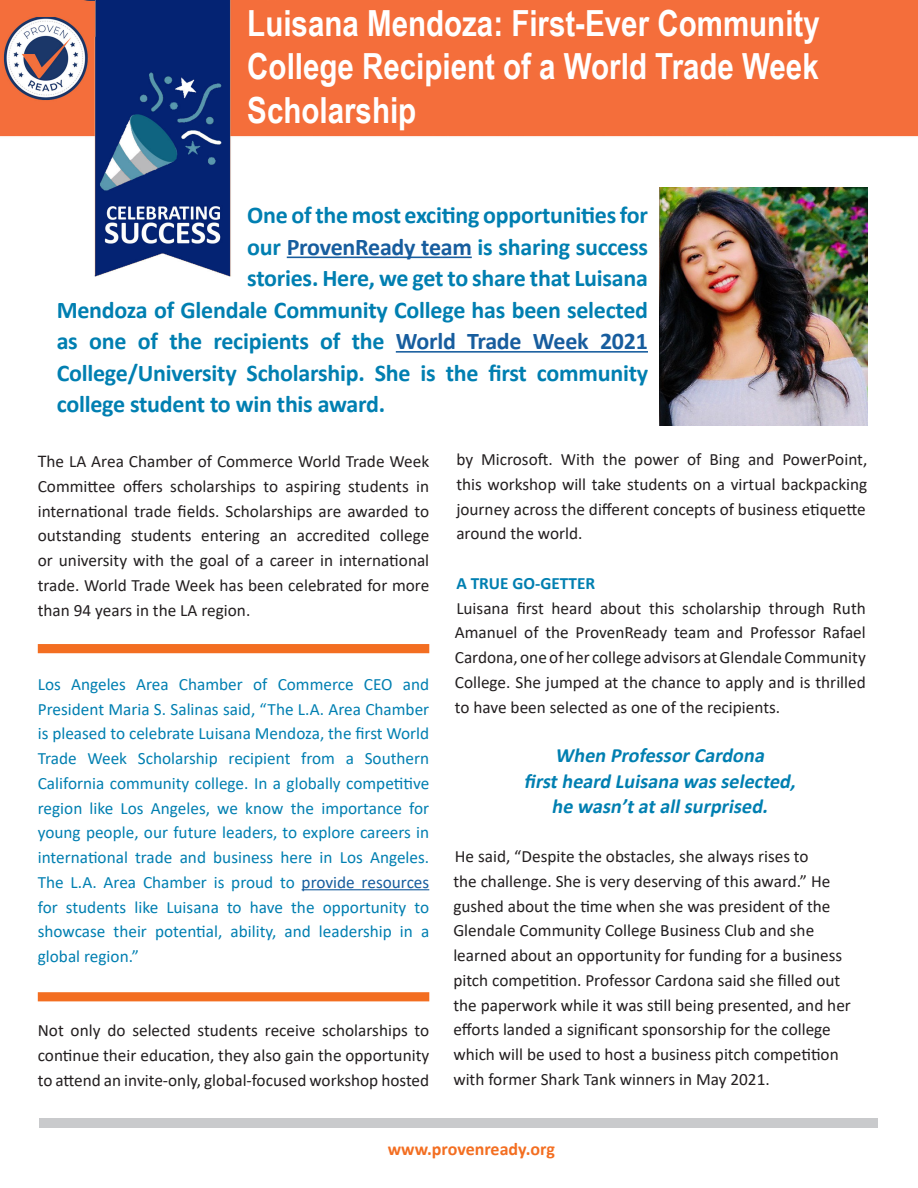
<style>
.page{position:relative;width:918px;height:1188px;background:#fff}
.page>*{position:absolute;margin:0;border:0;box-sizing:border-box;transform-origin:0 0}
.t1{font:700 36px/43.2px "Arial Narrow";color:#fff;text-align:justify}
.t2{font:700 24px "Calibri";letter-spacing:-.01em;color:#007fb1}
.t3{font:italic 700 20.25px "Calibri";color:#007fb1}
.t4{font:700 18px "Calibri";color:#f36e21}
.t5{font:17.25px/24.8px "Calibri";color:#231f20;text-align:justify}
.t6{font:17.25px/24.8px "Calibri";color:#007fb1;text-align:justify}
.t7{font:700 17.25px "Calibri";color:#007fb1}
.s1{color:#175d9e}
.s2{font-size:18px}
</style>
<div class="page">
<img style="left:0;top:0;width:918px;height:305px">
<hr style="left:287px;top:257px;width:185px;height:1px;background:#175d9e">
<hr style="left:396px;top:351px;width:252px;height:2px;background:#175d9e">
<hr style="left:302px;top:889px;width:127px;height:1px;background:#175d9e">
<img style="left:660px;top:187px;width:208px;height:239px">
<div style="left:38px;top:644px;width:391px;height:9px;background:#f36e21"></div>
<div style="left:38px;top:992px;width:391px;height:9px;background:#f36e21;border:2px solid #f36e21"></div>
<div style="left:39px;top:1118px;width:839px;height:10px;background:#c9cacc"></div>
<p class="t1" style="left:247px;top:0;width:574px">Luisana Mendoza: First-Ever Community College Recipient of a World Trade Week Scholarship</p>
<p class="t2" style="left:247px;top:198px;width:402px">One of the most exciting opportunities for</p>
<p class="t2" style="left:247px;top:230px;width:402px">our <span class="s1">ProvenReady team</span> is sharing success</p>
<p class="t2" style="left:247px;top:261px;width:402px">stories. Here, we get to share that Luisana</p>
<p class="t2" style="left:57px;top:293px;width:593px">Mendoza of Glendale Community College has been selected</p>
<p class="t2" style="left:57px;top:324px;width:593px">as one of the recipients of the <span class="s1">World Trade Week 2021</span></p>
<p class="t2" style="left:57px;top:356px;width:593px">College/University Scholarship. She is the first community</p>
<p class="t2" style="left:57px;top:387px;width:330px">college student to win this award.</p>
<p class="t5" style="left:38px;top:449px;width:393px"><span class="s2">T</span>he LA Area Chamber of Commerce World Trade Week Committee offers scholarships to aspiring students in international trade fields. Scholarships are awarded to outstanding students entering an accredited college or university with the goal of a career in international trade. World Trade Week has been celebrated for more than 94 years in the LA region.</p>
<p class="t5" style="left:456px;top:447px;width:413px">by Microsoft. With the power of Bing and PowerPoint, this workshop will take students on a virtual backpacking journey across the different concepts of business etiquette around the world.</p>
<p class="t7" style="left:456px;top:571px;width:140px">A TRUE GO-GETTER</p>
<p class="t5" style="left:455px;top:595px;width:413px">Luisana first heard about this scholarship through Ruth Amanuel of the ProvenReady team and Professor Rafael Cardona, one of her college advisors at Glendale Community College. She jumped at the chance to apply and is thrilled to have been selected as one of the recipients.</p>
<p class="t3" style="left:555px;top:741px;width:215px">When ProfessorCardona</p>
<p class="t3" style="left:524px;top:767px;width:278px">firstheard Luisana wasselected,</p>
<p class="t3" style="left:552px;top:792px;width:222px">he wasn’tatallsurprised.</p>
<p class="t5" style="left:453px;top:844px;width:399px;text-align:left">He said, “Despite the obstacles, she always rises to<br>the challenge. She is very deserving of this award.” He gushed about the time when she was president of the Glendale Community College Business Club and she learned about an opportunity for funding for a business pitch competition. Professor Cardona said she filled out the paperwork while it was still being presented, and her efforts landed a significant sponsorship for the college which will be used to host a business pitch competition with former Shark Tank winners in May 2021.</p>
<p class="t6" style="left:38px;top:671px;width:393px">Los Angeles Area Chamber of Commerce CEO and President Maria S. Salinas said, “The L.A. Area Chamber is pleased to celebrate Luisana Mendoza, the first World Trade Week Scholarship recipient from a Southern California community college. In a globally competitive region like Los Angeles, we know the importance for young people, our future leaders, to explore careers in international trade and business here in Los Angeles.<br>The L.A. Area Chamber is proud to <span class="s1">provide resources </span>for students like Luisana to have the opportunity to showcase their potential, ability, and leadership in a global region.”</p>
<p class="t5" style="left:38px;top:1018px;width:393px">Not only do selected students receive scholarships to continue their education, they also gain the opportunity to attend an invite-only, global-focused workshop hosted</p>
<p class="t4" style="left:388px;top:1136px;width:169px">www.provenready.org</p>
</div>
